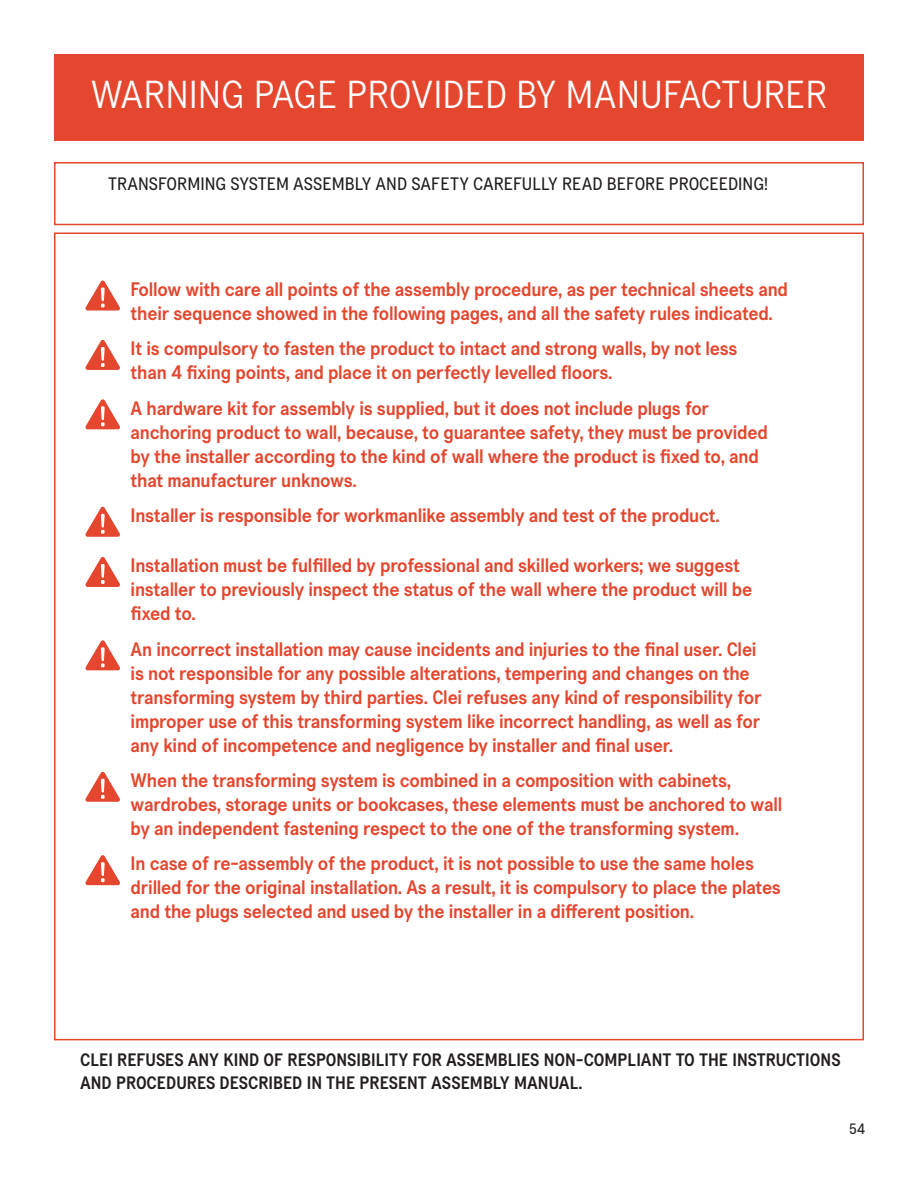
<style>
.page{position:relative;width:918px;height:1188px;background:#fff}
.page>*{position:absolute;margin:0;border:0;box-sizing:border-box;transform-origin:0 0}
.t1{font:300 39px "Transcript Pro";color:#fff}
.t2{font:500 19.5px/24px "Transcript Pro";letter-spacing:-.01em;color:#e4462e}
.t3{font:500 18px/22.5px "Transcript Pro";color:#231f20}
.t4{font:18px "Transcript Pro";color:#231f20}
.t5{font:15px "Transcript Pro";color:#231f20}
</style>
<div class="page">
<div style="left:54px;top:54px;width:810px;height:87px;background:#e4462e"></div>
<div style="left:54px;top:162px;width:810px;height:63px;border:2px solid #e4462e"></div>
<svg style="left:85px;top:280px;width:35px;height:31px"></svg>
<svg style="left:85px;top:340px;width:35px;height:30px"></svg>
<svg style="left:85px;top:399px;width:35px;height:30px"></svg>
<svg style="left:85px;top:506px;width:35px;height:31px"></svg>
<svg style="left:85px;top:557px;width:35px;height:30px"></svg>
<svg style="left:85px;top:640px;width:35px;height:30px"></svg>
<svg style="left:85px;top:771px;width:35px;height:31px"></svg>
<svg style="left:85px;top:855px;width:35px;height:30px"></svg>
<h1 class="t1" style="left:91px;top:72px;width:738px">WARNING PAGE PROVIDED BY MANUFACTURER</h1>
<p class="t4" style="left:108px;top:172px;width:662px">TRANSFORMING SYSTEM ASSEMBLY AND SAFETY CAREFULLY READ BEFORE PROCEEDING!</p>
<p class="t2" style="left:131px;top:278px;width:659px">Follow with care all points of the assembly procedure, as per technical sheets and their sequence showed in the following pages, and all the safety rules indicated.</p>
<p class="t2" style="left:131px;top:337px;width:608px">It is compulsory to fasten the product to intact and strong walls, by not less than 4 fixing points, and place it on perfectly levelled floors.</p>
<p class="t2" style="left:131px;top:397px;width:639px">A hardware kit for assembly is supplied, but it does not include plugs for anchoring product to wall, because, to guarantee safety, they must be provided by the installer according to the kind of wall where the product is fixed to, and that manufacturer unknows.</p>
<p class="t2" style="left:131px;top:504px;width:591px">Installer is responsible for workmanlike assembly and test of the product.</p>
<p class="t2" style="left:131px;top:554px;width:623px">Installation must be fulfilled by professional and skilled workers; we suggest installer to previously inspect the status of the wall where the product will be fixed to.</p>
<p class="t2" style="left:131px;top:638px;width:632px">An incorrect installation may cause incidents and injuries to the final user. Clei is not responsible for any possible alterations, tempering and changes on the transforming system by third parties. Clei refuses any kind of responsibility for improper use of this transforming system like incorrect handling, as well as for any kind of incompetence and negligence by installer and final user.</p>
<p class="t2" style="left:131px;top:769px;width:653px">When the transforming system is combined in a composition with cabinets, wardrobes, storage units or bookcases, these elements must be anchored to wall by an independent fastening respect to the one of the transforming system.</p>
<p class="t2" style="left:131px;top:852px;width:652px">In case of re-assembly of the product, it is not possible to use the same holes drilled for the original installation. As a result, it is compulsory to place the plates and the plugs selected and used by the installer in a different position.</p>
<p class="t3" style="left:80px;top:1049px;width:762px">CLEI REFUSES ANY KIND OF RESPONSIBILITY FOR ASSEMBLIES NON-COMPLIANT TO THE INSTRUCTIONS<br>AND PROCEDURES DESCRIBED IN THE PRESENT ASSEMBLY MANUAL.</p>
<p class="t5" style="left:849px;top:1119px;width:18px">54</p>
</div>
